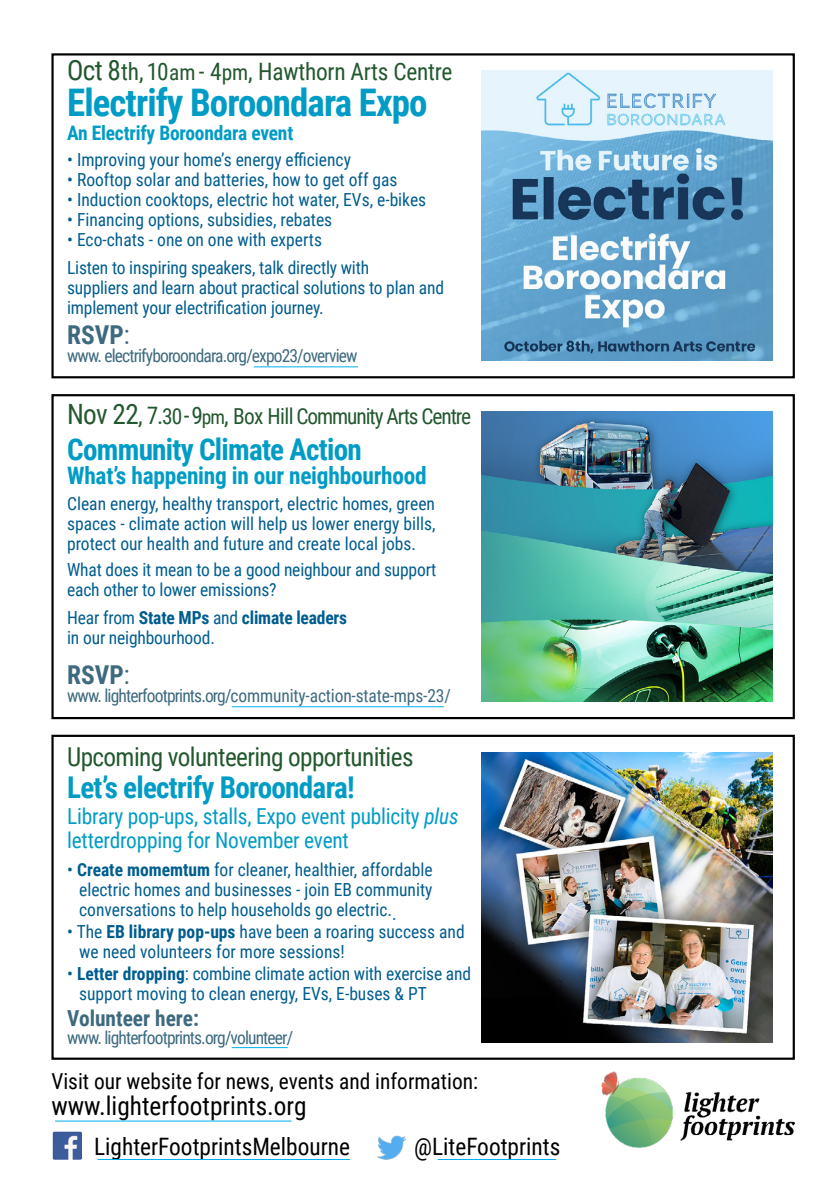
<style>
.page{position:relative;width:840px;height:1191px;background:#fff}
.page>*{position:absolute;margin:0;border:0;box-sizing:border-box;transform-origin:0 0}
.t1{font:700 38px "Roboto Condensed";letter-spacing:-.025em;color:#009cc6}
.t2{font:700 30px "Roboto Condensed";letter-spacing:-.025em;color:#009cc6}
.t3{font:26px "Roboto Condensed";letter-spacing:-.025em;color:#23582e}
.t4{font:26px "Roboto Condensed";color:#000}
.t5{font:700 26px "Roboto Condensed";color:#3e6a7f}
.t6{font:24px "Roboto Condensed";color:#000}
.t7{font:24px "Roboto Condensed";letter-spacing:-.01em;color:#23582e}
.t8{font:700 24px "Roboto Condensed";letter-spacing:-.01em;color:#009cc6}
.t9{font:22px/24px "Roboto Condensed";letter-spacing:-.01em;color:#009cc6}
.t10{font:22px "Roboto Condensed";color:#000}
.t11{font:22px "Roboto Condensed";letter-spacing:-.05em;color:#23582e}
.t12{font:700 22px "Roboto Condensed";color:#3e6a7f}
.t13{font:700 20px "Roboto Condensed";letter-spacing:-.01em;color:#009cc6}
.t14{font:18px/20px "Roboto Condensed";color:#005d8f}
.t15{font:18px "Roboto Condensed";letter-spacing:-.05em;color:#3e6a7f}
.t16{font:18px "Roboto Condensed";letter-spacing:-.025em;color:#3e6a7f}
.s1{font-size:28px}
.s2{font-size:22px}
.s3{font-weight:400}
.s4{font-size:24px}
.s5{font-size:20px}
.s6{font-weight:700}
.s7{font-style:italic}
</style>
<div class="page">
<div style="left:51px;top:734px;width:743px;height:325px;border:2px solid #000"></div>
<div style="left:51px;top:53px;width:743px;height:325px;border:2px solid #000"></div>
<div style="left:51px;top:394px;width:743px;height:325px;border:2px solid #000"></div>
<img style="left:601px;top:1071px;width:193px;height:77px">
<img style="left:481px;top:752px;width:290px;height:290px">
<img style="left:481px;top:411px;width:290px;height:290px">
<img style="left:481px;top:71px;width:290px;height:290px">
<img style="left:53px;top:1131px;width:29px;height:29px">
<img style="left:377px;top:1135px;width:28px;height:25px">
<hr style="left:232px;top:706px;width:212px;height:1px;background:#00aeef">
<hr style="left:231px;top:1047px;width:56px;height:1px;background:#00aeef">
<hr style="left:254px;top:366px;width:104px;height:1px;background:#00aeef">
<hr style="left:55px;top:1120px;width:236px;height:1px;background:#00aeef">
<hr style="left:98px;top:1159px;width:252px;height:1px;background:#00aeef">
<hr style="left:437px;top:1159px;width:119px;height:1px;background:#00aeef">
<h3 class="t7" style="left:67px;top:54px;width:386px"><span class="s1">Oct 8</span>th, 10<span class="s2">am</span> - 4<span class="s2">pm</span>, Hawthorn Arts Centre</h3>
<h1 class="t1" style="left:67px;top:76px;width:362px">Electrify Boroondara Expo</h1>
<p class="t13" style="left:67px;top:119px;width:227px">An Electrify Boroondara event</p>
<p class="t14" style="left:67px;top:149px;width:285px">• Improving your home’s energy efficiency</p>
<p class="t14" style="left:67px;top:169px;width:332px">• Rooftop solar and batteries, how to get off gas</p>
<p class="t14" style="left:67px;top:189px;width:360px">• Induction cooktops, electric hot water, EVs, e-bikes</p>
<p class="t14" style="left:67px;top:209px;width:266px">• Financing options, subsidies, rebates</p>
<p class="t14" style="left:67px;top:225px;width:303px;line-height:28px">• Eco-chats - one on one with experts<br>Listen to inspiring speakers, talk directly with</p>
<p class="t14" style="left:67px;top:277px;width:378px">suppliers and learn about practical solutions to plan and implement your electrification journey.</p>
<h3 class="t5" style="left:67px;top:316px;width:64px">RSVP<span class="s3">:</span></h3>
<p class="t15" style="left:67px;top:343px;width:292px">www. electrifyboroondara.org/expo23/overview</p>
<p class="t11" style="left:67px;top:401px;width:405px"><span class="s1">Nov 22</span><span class="s4">, 7.</span>30 <span class="s4">- 9</span><span class="s5">pm</span><span class="s4">,</span> Box Hill Community Arts Centre</p>
<h2 class="t2" style="left:67px;top:428px;width:296px">Community Climate Action</h2>
<h3 class="t8" style="left:67px;top:459px;width:361px">What’s happening in our neighbourhood</h3>
<p class="t14" style="left:67px;top:493px;width:369px;text-align:justify">Clean energy, healthy transport, electric homes, green spaces - climate action will help us lower energy bills, protect our health and future and create local jobs.</p>
<p class="t14" style="left:67px;top:559px;width:370px">What does it mean to be a good neighbour and support each other to lower emissions?</p>
<p class="t14" style="left:67px;top:607px;width:281px">Hear from <span class="s6">State MPs</span> and <span class="s6">climate leaders </span>in our neighbourhood.</p>
<h3 class="t5" style="left:67px;top:657px;width:64px">RSVP<span class="s3">:</span></h3>
<p class="t16" style="left:67px;top:683px;width:385px">www. lighterfootprints.org/community-action-state-mps-23/</p>
<h3 class="t3" style="left:67px;top:738px;width:347px">Upcoming volunteering opportunities</h3>
<h2 class="t2" style="left:67px;top:766px;width:289px">Let’s electrify Boroondara!</h2>
<p class="t9" style="left:67px;top:803px;width:393px">Library pop-ups, stalls, Expo event publicity <span class="s7">plus </span>letterdropping for November event</p>
<p class="t14" style="left:79px;top:859px;width:355px;text-align:justify;text-indent:-12px">• <span class="s6">Create momemtum</span> for cleaner, healthier, affordable electric homes and businesses - join EB community conversations to help households go electric..</p>
<p class="t14" style="left:79px;top:921px;width:387px;text-indent:-12px">• The <span class="s6">EB library pop-ups</span> have been a roaring success and we need volunteers for more sessions!</p>
<p class="t14" style="left:79px;top:963px;width:393px;text-indent:-12px">• <span class="s6">Letter dropping</span>: combine climate action with exercise and support moving to clean energy, EVs, E-buses &amp; PT</p>
<p class="t12" style="left:67px;top:1002px;width:133px">Volunteer here:</p>
<p class="t15" style="left:67px;top:1025px;width:227px">www. lighterfootprints.org/volunteer/</p>
<p class="t10" style="left:51px;top:1065px;width:428px">Visit our website for news, events and information:</p>
<h3 class="t4" style="left:51px;top:1087px;width:256px">www.lighterfootprints.org</h3>
<h3 class="t6" style="left:94px;top:1130px;width:257px">LighterFootprintsMelbourne</h3>
<h3 class="t6" style="left:414px;top:1130px;width:148px">@LiteFootprints</h3>
</div>
